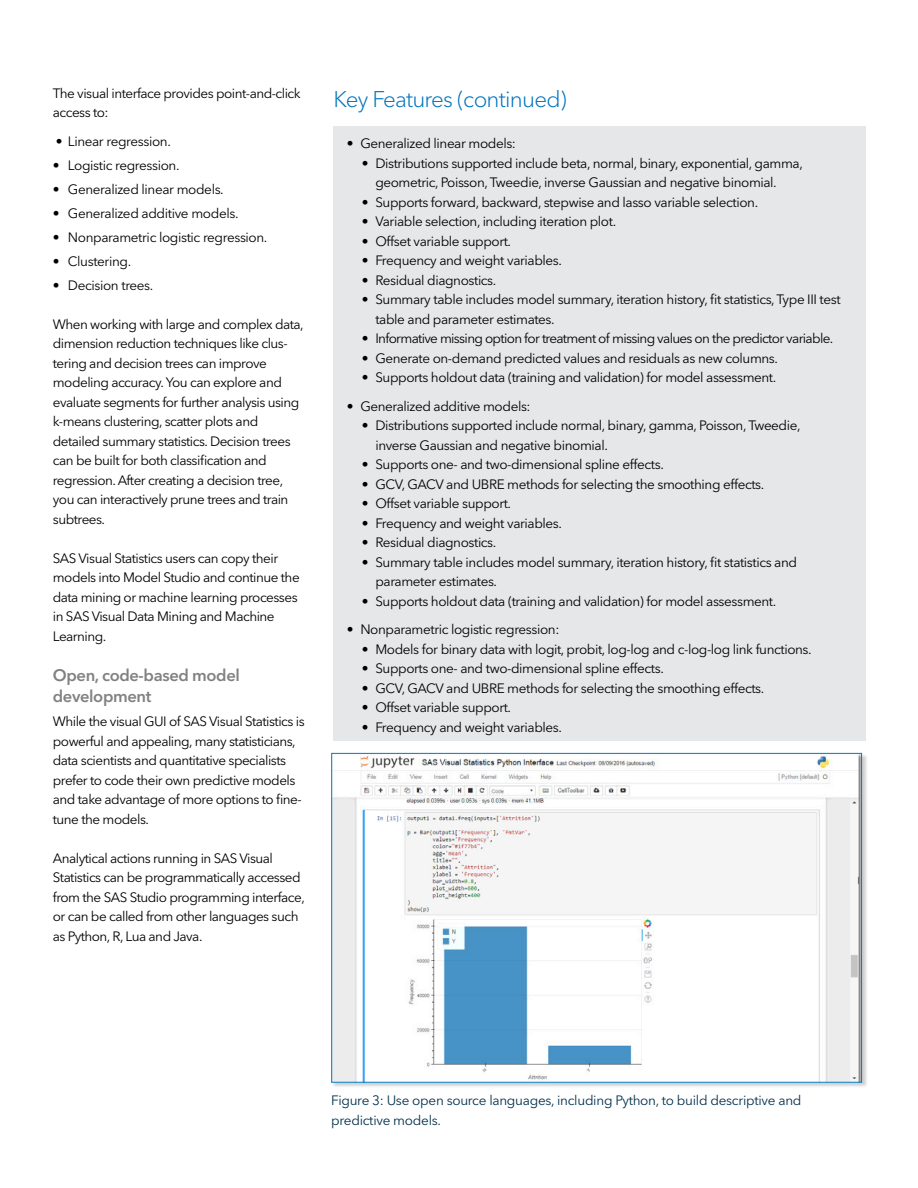
<style>
.page{position:relative;width:918px;height:1188px;background:#fff}
.page>*{position:absolute;margin:0;border:0;box-sizing:border-box;transform-origin:0 0}
.Subhead-1_Cobalt{font:300 22.5px "Avenir Next W1 G";letter-spacing:-.035em;color:#0074bd}
.Subhead-2_Slate{font:600 16.5px/21px "Avenir Next W1 G";letter-spacing:-.02em;color:#818181}
.Key_Feature_Bullet{font:13.5px/19.5px "Avenir Next W1 G";letter-spacing:-.03em;color:#000}
.Body{font:13.5px/19.5px "Avenir Next W1 G";letter-spacing:-.04em;color:#000}
.Body_Bullet{font:13.5px "Avenir Next W1 G";letter-spacing:-.03em;color:#000}
.Key_Feature_Bullets{font:13.5px "Avenir Next W1 G";letter-spacing:-.03em;color:#000}
.Figure_Caption_-_col{font:13.5px/19.5px "Avenir Next W1 G";letter-spacing:-.02em;color:#03304b}
.Key_Feature_Bullet-2{font:13.5px "Avenir Next W1 G";letter-spacing:-.05em;color:#000}
.Body_before_bullet{font:13.5px/19.5px "Avenir Next W1 G";letter-spacing:-.035em;color:#000}
.Body_Bullet_-_Last{font:13.5px "Avenir Next W1 G";letter-spacing:-.03em;color:#000}
</style>
<div class="page">
<div style="left:333px;top:126px;width:533px;height:615px;background:#e5e7e8"></div>
<div style="left:331px;top:753px;width:537px;height:336px;background:#000;opacity:.2"></div>
<img style="left:333px;top:755px;width:527px;height:326px">
<p class="Body_before_bullet" style="left:53px;top:84px;width:249px">The visual interface provides point-and-click access to:</p>
<p class="Body_Bullet" style="left:56px;top:133px;width:117px">• Linear regression.</p>
<p class="Body_Bullet" style="left:53px;top:157px;width:128px">• Logistic regression.</p>
<p class="Body_Bullet" style="left:53px;top:181px;width:172px">• Generalized linear models.</p>
<p class="Body_Bullet" style="left:53px;top:205px;width:187px">• Generalized additive models.</p>
<p class="Body_Bullet" style="left:53px;top:229px;width:216px">• Nonparametric logistic regression.</p>
<p class="Body_Bullet" style="left:53px;top:253px;width:80px">• Clustering.</p>
<p class="Body_Bullet_-_Last" style="left:53px;top:277px;width:102px">• Decision trees.</p>
<p class="Body" style="left:53px;top:315px;width:252px">When working with large and complex data, dimension reduction techniques like clus&shy;tering and decision trees can improve modeling accuracy. You can explore and evaluate segments for further analysis using k-means clustering, scatter plots and detailed summary statistics. Decision trees can be built for both classification and regression. After creating a decision tree, you can interactively prune trees and train subtrees.</p>
<p class="Body" style="left:53px;top:549px;width:248px">SAS Visual Statistics users can copy their models into Model Studio and continue the data mining or machine learning processes in SAS Visual Data Mining and Machine Learning.</p>
<p class="Subhead-2_Slate" style="left:53px;top:665px;width:189px">Open, code-based model development</p>
<p class="Body" style="left:53px;top:712px;width:253px">While the visual GUI of SAS Visual Statistics is powerful and appealing, many statisticians, data scientists and quantitative specialists prefer to code their own predictive models and take advantage of more options to fine&shy;tune the models.</p>
<p class="Body" style="left:53px;top:849px;width:254px">Analytical actions running in SAS Visual Statistics can be programmatically accessed from the SAS Studio programming interface, or can be called from other languages such as Python, R, Lua and Java.</p>
<p class="Subhead-1_Cobalt" style="left:333px;top:86px;width:235px">Key Features (continued)</p>
<p class="Key_Feature_Bullets" style="left:347px;top:135px;width:171px">• Generalized linear models:</p>
<p class="Key_Feature_Bullet" style="left:375px;top:153px;width:429px;text-indent:-14px">• Distributions supported include beta, normal, binary, exponential, gamma, geometric, Poisson, Tweedie, inverse Gaussian and negative binomial.</p>
<p class="Key_Feature_Bullet" style="left:362px;top:192px;width:398px">• Supports forward, backward, stepwise and lasso variable selection.</p>
<p class="Key_Feature_Bullet" style="left:362px;top:212px;width:256px">• Variable selection, including iteration plot.</p>
<p class="Key_Feature_Bullet" style="left:362px;top:231px;width:151px">• Offset variable support.</p>
<p class="Key_Feature_Bullet" style="left:362px;top:251px;width:202px">• Frequency and weight variables.</p>
<p class="Key_Feature_Bullet" style="left:362px;top:270px;width:136px">• Residual diagnostics.</p>
<p class="Key_Feature_Bullet" style="left:375px;top:290px;width:467px;text-indent:-14px">• Summary table includes model summary, iteration history, fit statistics, Type III test table and parameter estimates.</p>
<p class="Key_Feature_Bullet-2" style="left:362px;top:330px;width:473px">• Informative missing option for treatment of missing values on the predictor variable.</p>
<p class="Key_Feature_Bullet" style="left:362px;top:348px;width:418px">• Generate on-demand predicted values and residuals as new columns.</p>
<p class="Key_Feature_Bullet" style="left:362px;top:368px;width:416px">• Supports holdout data (training and validation) for model assessment.</p>
<p class="Key_Feature_Bullets" style="left:347px;top:398px;width:185px">• Generalized additive models:</p>
<p class="Key_Feature_Bullet" style="left:375px;top:416px;width:427px;text-indent:-14px">• Distributions supported include normal, binary, gamma, Poisson, Tweedie, inverse Gaussian and negative binomial.</p>
<p class="Key_Feature_Bullet" style="left:362px;top:455px;width:304px">• Supports one- and two-dimensional spline effects.</p>
<p class="Key_Feature_Bullet" style="left:362px;top:474px;width:404px">• GCV, GACV and UBRE methods for selecting the smoothing effects.</p>
<p class="Key_Feature_Bullet" style="left:362px;top:494px;width:151px">• Offset variable support.</p>
<p class="Key_Feature_Bullet" style="left:362px;top:513px;width:202px">• Frequency and weight variables.</p>
<p class="Key_Feature_Bullet" style="left:362px;top:533px;width:136px">• Residual diagnostics.</p>
<p class="Key_Feature_Bullet" style="left:375px;top:552px;width:423px;text-indent:-14px">• Summary table includes model summary, iteration history, fit statistics and parameter estimates.</p>
<p class="Key_Feature_Bullet" style="left:362px;top:591px;width:416px">• Supports holdout data (training and validation) for model assessment.</p>
<p class="Key_Feature_Bullets" style="left:347px;top:621px;width:214px">• Nonparametric logistic regression:</p>
<p class="Key_Feature_Bullet" style="left:362px;top:639px;width:451px">• Models for binary data with logit, probit, log-log and c-log-log link functions.</p>
<p class="Key_Feature_Bullet" style="left:362px;top:659px;width:304px">• Supports one- and two-dimensional spline effects.</p>
<p class="Key_Feature_Bullet" style="left:362px;top:678px;width:404px">• GCV, GACV and UBRE methods for selecting the smoothing effects.</p>
<p class="Key_Feature_Bullet" style="left:362px;top:698px;width:151px">• Offset variable support.</p>
<p class="Key_Feature_Bullet" style="left:362px;top:717px;width:202px">• Frequency and weight variables.</p>
<p class="Figure_Caption_-_col" style="left:331px;top:1091px;width:472px">Figure 3: Use open source languages, including Python, to build descriptive and predictive models.</p>
</div>
